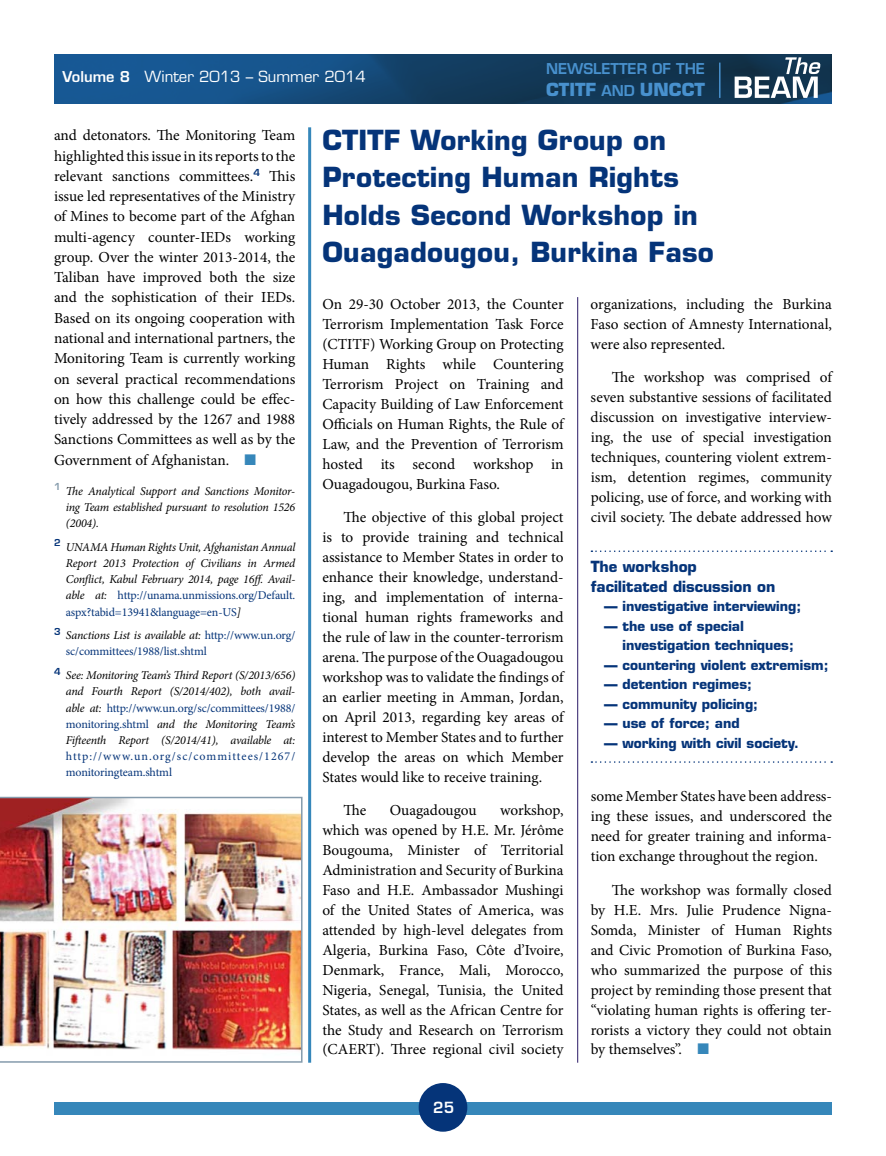
<style>
.page{position:relative;width:886px;height:1156px;background:#fff}
.page>*{position:absolute;margin:0;border:0;box-sizing:border-box;transform-origin:0 0}
.t1{font:700 27px/37.5px "Eurostile LT Std";letter-spacing:.01em;color:#053479}
.t2{font:700 17.55px "Eurostile LT Std";color:#4891ce}
.t3{font:15.3px/20px "Minion Pro";color:#000;text-align:justify}
.t4{font:700 15px/19.5px "Eurostile LT Std";color:#053479}
.t5{font:15px "Eurostile LT Std";color:#fff}
.t6{font:600 15px "Eurostile LT Std";color:#fff}
.t7{font:600 14.55px "Eurostile LT Std";color:#4891ce}
.t8{font:700 13.5px/19.5px "Eurostile LT Std";color:#053479}
.t9{font:italic 12px/16.2px "Minion Pro";letter-spacing:-.02em;color:#000;text-align:justify}
.t10{font:12px/16.2px "Minion Pro";letter-spacing:-.01em;color:#053479}
.t11{font:12px/16.2px "Minion Pro";letter-spacing:.075em;color:#053479}
.s1{font-weight:600;font-size:14.55px}
.s2{color:#3687ba}
.s3{font-style:normal;color:#053479}
.s4{font-style:italic;color:#000}
</style>
<div class="page">
<div style="left:54px;top:1102px;width:778px;height:12px;background:#3687ba"></div>
<div style="left:418px;top:1083px;width:49px;height:48px;background:#053479;border-radius:50%"></div>
<img style="left:54px;top:54px;width:778px;height:49px">
<svg style="left:734px;top:57px;width:87px;height:41px"></svg>
<hr style="left:719px;top:63px;width:1px;height:35px;background:#4891ce">
<hr style="left:577px;top:297px;width:1px;height:765px;background:#2a1a67">
<img style="left:0;top:797px;width:302px;height:265px">
<hr style="left:308px;top:127px;width:3px;height:935px;background:#3687ba">
<svg style="left:591px;top:550px;width:241px;height:2px"></svg>
<svg style="left:591px;top:761px;width:241px;height:2px"></svg>
<p class="t7" style="left:546px;top:59px;width:160px">NEWSLETTER OF THE</p>
<p class="t2" style="left:546px;top:79px;width:160px">CTITF <span class="s1">AN D</span> UNCCT</p>
<h1 class="t1" style="left:322px;top:121px;width:393px">CTITF Working Group on<br>Protecting Human Rights<br>Holds Second Workshop in<br>Ouagadougou, Burkina Faso</h1>
<p class="t3" style="left:322px;top:294px;width:243px">On 29-30 October 2013, the Counter Terrorism Implementation Task Force (CTITF) Working Group on Protecting Human Rights while Countering Terrorism Project on Training and Capacity Building of Law Enforcement Officials on Human Rights, the Rule of Law, and the Prevention of Terrorism hosted its second workshop in Ouagadougou, Burkina Faso.</p>
<p class="t3" style="left:322px;top:507px;width:243px;text-indent:21px">The objective of this global project is to provide training and technical assistance to Member States in order to enhance their knowledge, understand&shy;ing, and implementation of interna&shy;tional human rights frameworks and the rule of law in the counter-terrorism arena. The purpose of the Ouagadougou workshop was to validate the findings of an earlier meeting in Amman, Jordan, on April 2013, regarding key areas of interest to Member States and to further develop the areas on which Member States would like to receive training.</p>
<p class="t3" style="left:343px;top:800px;width:24px">The</p>
<p class="t3" style="left:390px;top:800px;width:88px">Ouagadougou</p>
<p class="t5" style="left:63px;top:67px;width:305px"><span class="s1">VOLUME 8</span> Winter 2013 – Summer 2014</p>
<p class="t3" style="left:54px;top:125px;width:243px">and detonators. The Monitoring Team highlighted this issue in its reports to the relevant sanctions committees.<sup>4</sup> This issue led representatives of the Ministry of Mines to become part of the Afghan multi-agency counter-IEDs working group. Over the winter 2013-2014, the Taliban have improved both the size and the sophistication of their IEDs.<br>Based on its ongoing cooperation with national and international partners, the Monitoring Team is currently working on several practical recommendations on how this challenge could be effec&shy;tively addressed by the 1267 and 1988<br>Sanctions Committees as well as by the Government of Afghanistan. <span class="s2">■</span></p>
<p class="t9" style="left:66px;top:482px;width:231px;text-indent:-12px"><sup>1</sup> The Analytical Support and Sanctions Monitor&shy;ing Team established pursuant to resolution 1526 (2004).</p>
<p class="t9" style="left:66px;top:539px;width:231px;text-indent:-12px"><sup>2</sup> UNAMA Human Rights Unit, Afghanistan Annual Report 2013 Protection of Civilians in Armed Conflict, Kabul February 2014, page 16ff. Avail&shy;able at: <span class="s3">http://unama.unmissions.org/Default. aspx?tabid=13941&amp;language=en-US</span>]</p>
<p class="t10" style="left:66px;top:627px;width:231px;text-indent:-12px"><sup>3</sup> <span class="s4">Sanctions List is available at:</span> http://www.un.org/ sc/committees/1988/list.shtml</p>
<p class="t9" style="left:66px;top:667px;width:231px;text-indent:-12px"><sup>4</sup> See: Monitoring Team’s Third Report (S/2013/656) and Fourth Report (S/2014/402), both avail&shy;able at: <span class="s3">http://www.un.org/sc/committees/1988/ monitoring.shtml</span> and the Monitoring Team’s Fifteenth Report (S/2014/41), available at:</p>
<p class="t11" style="left:66px;top:748px;width:231px">http://www.un.org/sc/committees/1267/ monitoringteam.shtml</p>
<p class="t3" style="left:590px;top:294px;width:243px">organizations, including the Burkina Faso section of Amnesty International, were also represented.</p>
<p class="t3" style="left:590px;top:367px;width:243px;text-indent:21px">The workshop was comprised of seven substantive sessions of facilitated discussion on investigative interview&shy;ing, the use of special investigation techniques, countering violent extrem&shy;ism, detention regimes, community policing, use of force, and working with civil society. The debate addressed how</p>
<p class="t4" style="left:590px;top:557px;width:186px">The workshop facilitated discussion on</p>
<p class="t8" style="left:604px;top:596px;width:199px">— investigative interviewing;</p>
<p class="t8" style="left:622px;top:616px;width:173px;text-indent:-18px">— the use of special investigation techniques;</p>
<p class="t8" style="left:604px;top:655px;width:226px">— countering violent extremism;</p>
<p class="t8" style="left:604px;top:674px;width:149px">— detention regimes;</p>
<p class="t8" style="left:604px;top:694px;width:155px">— community policing;</p>
<p class="t8" style="left:604px;top:713px;width:137px">— use of force; and</p>
<p class="t8" style="left:604px;top:733px;width:196px">— working with civil society.</p>
<p class="t3" style="left:590px;top:786px;width:243px">some Member States have been address&shy;ing these issues, and underscored the need for greater training and informa&shy;tion exchange throughout the region.</p>
<p class="t3" style="left:590px;top:880px;width:243px;text-indent:21px">The workshop was formally closed by H.E. Mrs. Julie Prudence Nigna-Somda, Minister of Human Rights and Civic Promotion of Burkina Faso, who summarized the purpose of this project by reminding those present that “violating human rights is offering ter&shy;rorists a victory they could not obtain by themselves”. <span class="s2">■</span></p>
<p class="t3" style="left:322px;top:800px;width:243px;text-indent:178px">workshop, which was opened by H.E. Mr. Jérôme Bougouma, Minister of Territorial Administration and Security of Burkina Faso and H.E. Ambassador Mushingi of the United States of America, was attended by high-level delegates from Algeria, Burkina Faso, Côte d’Ivoire, Denmark, France, Mali, Morocco, Nigeria, Senegal, Tunisia, the United States, as well as the African Centre for the Study and Research on Terrorism (CAERT). Three regional civil society</p>
<p class="t6" style="left:433px;top:1098px;width:23px">25</p>
</div>
